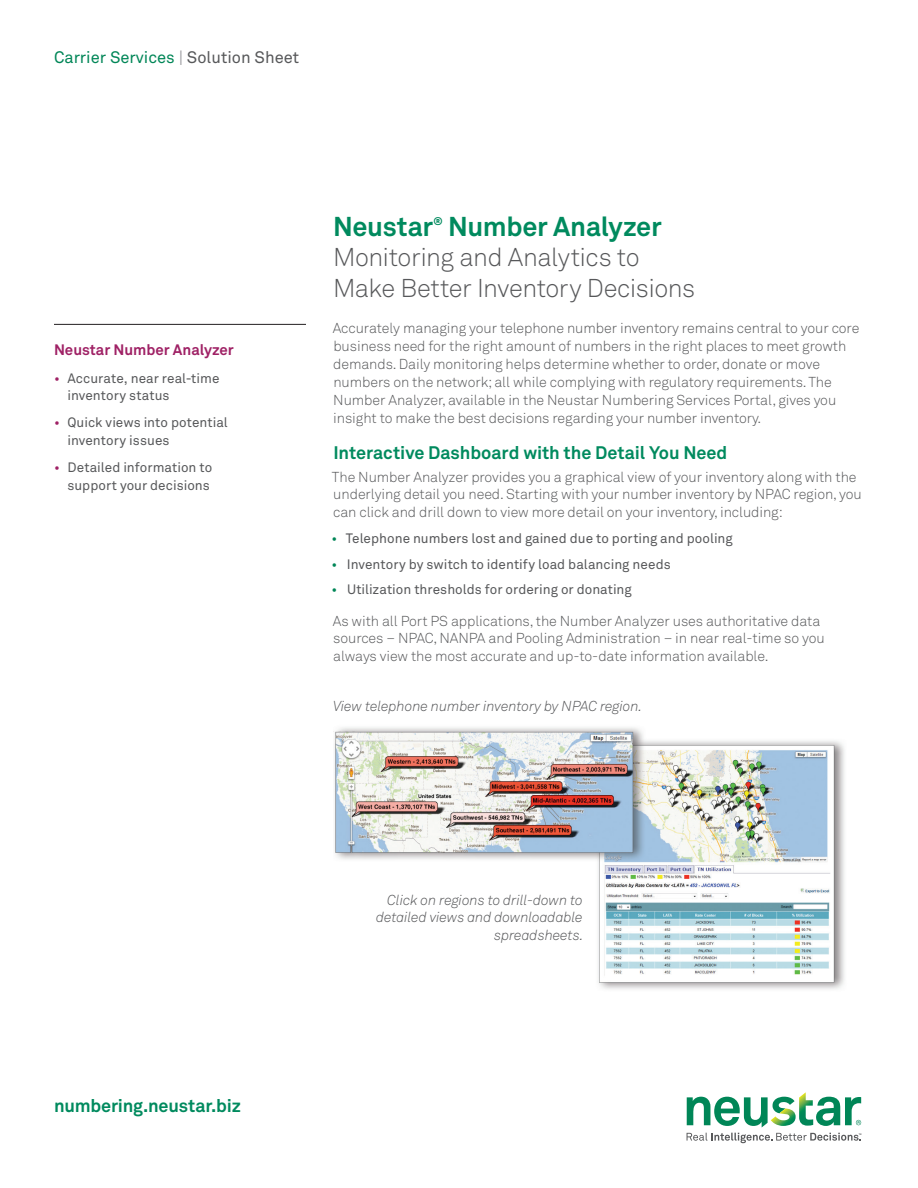
<style>
.page{position:relative;width:918px;height:1188px;background:#fff}
.page>*{position:absolute;margin:0;border:0;box-sizing:border-box;transform-origin:0 0}
.t1{font:700 27px "Akkurat";letter-spacing:-.01em;color:#008a5e}
.t2{font:300 25.5px/30.6px "Akkurat";letter-spacing:-.02em;color:#57585a}
.t3{font:700 18px "Akkurat";letter-spacing:-.005em;color:#008a5e}
.t4{font:16.5px "Akkurat";color:#008657}
.t5{font:700 15px "Akkurat";color:#9f2165}
.t6{font:300 14.25px/18px "Akkurat";letter-spacing:-.005em;color:#57585a}
.t7{font:italic 300 14.25px/18px "Akkurat";letter-spacing:-.005em;color:#57585a;text-align:right}
.t8{font:13.5px/18px "Akkurat";color:#57585a}
.t9{font:700 10.95px "Akkurat";color:#008a5e}
.s1{color:#a1a1a5}
.s2{color:#57585a}
.s3{color:#9f2165}
.s4{color:#008657}
</style>
<div class="page">
<svg style="left:687px;top:1092px;width:174px;height:35px"></svg>
<svg style="left:687px;top:1133px;width:174px;height:10px"></svg>
<img style="left:333px;top:727px;width:512px;height:262px">
<hr style="left:54px;top:324px;width:252px;height:1px;background:#231f20">
<p class="t4" style="left:54px;top:48px;width:247px">Carrier Services <span class="s1">|</span> <span class="s2">Solution Sheet</span></p>
<p class="t5" style="left:54px;top:340px;width:181px">Neustar Number Analyzer</p>
<p class="t8" style="left:68px;top:369px;width:153px;text-indent:-14px"><span class="s3">•</span> Accurate, near real-time inventory status</p>
<p class="t8" style="left:68px;top:414px;width:162px;text-indent:-14px"><span class="s3">•</span> Quick views into potential inventory issues</p>
<p class="t8" style="left:54px;top:459px;width:160px;text-align:right"><span class="s3">•</span> Detailed information to support your decisions</p>
<h1 class="t1" style="left:333px;top:209px;width:102px">Neustar</h1>
<p class="t9" style="left:433px;top:214px;width:11px">®</p>
<h1 class="t1" style="left:448px;top:209px;width:215px">Number Analyzer</h1>
<h2 class="t2" style="left:333px;top:243px;width:364px">Monitoring and Analytics to<br>Make Better Inventory Decisions</h2>
<p class="t6" style="left:333px;top:319px;width:528px">Accurately managing your telephone number inventory remains central to your core business need for the right amount of numbers in the right places to meet growth demands. Daily monitoring helps determine whether to order, donate or move numbers on the network; all while complying with regulatory requirements. The Number Analyzer, available in the Neustar Numbering Services Portal, gives you insight to make the best decisions regarding your number inventory.</p>
<p class="t3" style="left:333px;top:441px;width:395px">Interactive Dashboard with the Detail You Need</p>
<p class="t6" style="left:332px;top:468px;width:531px">The Number Analyzer provides you a graphical view of your inventory along with the underlying detail you need. Starting with your number inventory by NPAC region, you can click and drill down to view more detail on your inventory, including:</p>
<p class="t8" style="left:331px;top:530px;width:403px"><span class="s4">•</span> Telephone numbers lost and gained due to porting and pooling</p>
<p class="t8" style="left:331px;top:555px;width:341px"><span class="s4">•</span> Inventory by switch to identify load balancing needs</p>
<p class="t8" style="left:331px;top:581px;width:302px"><span class="s4">•</span> Utilization thresholds for ordering or donating</p>
<p class="t6" style="left:333px;top:612px;width:493px">As with all Port PS applications, the Number Analyzer uses authoritative data sources – NPAC, NANPA and Pooling Administration – in near real-time so you always view the most accurate and up-to-date information available.</p>
<p class="t7" style="left:333px;top:697px;width:311px">View telephone number inventory by NPAC region.</p>
<p class="t3" style="left:54px;top:1094px;width:188px">numbering.neustar.biz</p>
<p class="t7" style="left:376px;top:891px;width:209px">Click on regions to drill-down to detailed views and downloadable spreadsheets.</p>
</div>
